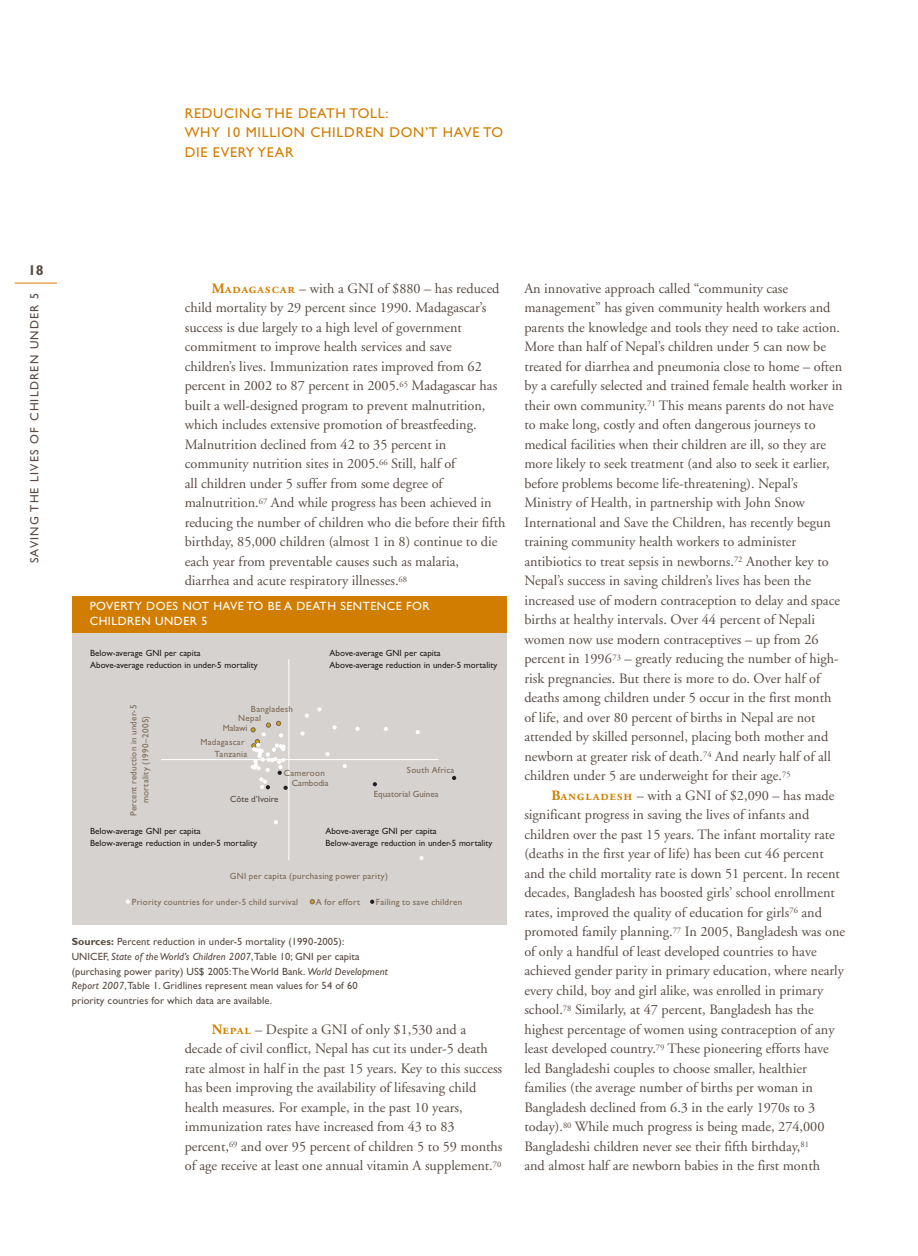
<style>
.page{position:relative;width:918px;height:1256px;background:#fff}
.page>*{position:absolute;margin:0;border:0;box-sizing:border-box;transform-origin:0 0}
.t1{font:14.25px/19.5px "Adobe Garamond";color:#5a4a42}
.t2{font:14.25px/19.5px "Gill Sans";letter-spacing:.05em;color:#d17e00}
.t3{font:700 14.25px "Gill Sans";color:#5a4a42}
.t4{font:12px/15px "Gill Sans";letter-spacing:.04em;color:#fff}
.t5{font:12px "Gill Sans";letter-spacing:.1em;color:#5a4a42}
.t6{font:10.5px/14.7px "Gill Sans";letter-spacing:.01em;color:#5a4a42}
.t7{font:9px/12px "Gill Sans";color:#231f20}
.t8{font:9px/12px "Gill Sans";letter-spacing:.025em;color:#7c6954}
.t9{font:9px "Gill Sans";color:#7c6954}
.t10{font:9px "Gill Sans";color:#5a4a42}
.s1{font-weight:700;color:#d17e00}
.s2{font-family:"Adobe Garamond Exp";font-weight:600;color:#d17e00}
.s3{font-weight:700}
.s4{font-style:italic}
</style>
<div class="page">
<hr style="left:15px;top:283px;width:42px;height:1px;background:#d17e00">
<div style="left:72px;top:596px;width:435px;height:329px;background:#d6d2d0"></div>
<hr style="left:289px;top:659px;width:1px;height:201px;background:#fff">
<hr style="left:161px;top:759px;width:278px;height:1px;background:#fff">
<svg style="left:126px;top:899px;width:4px;height:4px"></svg>
<svg style="left:274px;top:820px;width:4px;height:4px"></svg>
<svg style="left:310px;top:899px;width:5px;height:5px"></svg>
<svg style="left:370px;top:899px;width:4px;height:5px"></svg>
<svg style="left:373px;top:782px;width:4px;height:4px"></svg>
<svg style="left:452px;top:776px;width:4px;height:4px"></svg>
<svg style="left:251px;top:721px;width:37px;height:69px"></svg>
<svg style="left:300px;top:731px;width:5px;height:4px"></svg>
<svg style="left:305px;top:713px;width:4px;height:4px"></svg>
<svg style="left:325px;top:752px;width:5px;height:4px"></svg>
<svg style="left:343px;top:764px;width:4px;height:4px"></svg>
<svg style="left:419px;top:856px;width:5px;height:4px"></svg>
<svg style="left:332px;top:725px;width:5px;height:4px"></svg>
<svg style="left:355px;top:726px;width:5px;height:5px"></svg>
<svg style="left:384px;top:727px;width:4px;height:4px"></svg>
<svg style="left:416px;top:730px;width:4px;height:4px"></svg>
<svg style="left:317px;top:707px;width:5px;height:4px"></svg>
<div style="left:72px;top:596px;width:435px;height:36px;background:#d17e00"></div>
<p class="t2" style="left:185px;top:105px;width:320px">REDUCING THE DEATH TOLL:<br>WHY 10 MILLION CHILDREN DON’T HAVE TO<br>DIE EVERY YEAR</p>
<p class="t3" style="left:28px;top:265px;width:17px">18</p>
<p class="t5" style="left:30px;top:563px;width:272px;rotate:-90deg">SAVING THE LIVES OF CHILDREN UNDER 5</p>
<p class="t1" style="left:185px;top:280px;width:322px;text-indent:27px"><span class="s1">M</span><span class="s2">adagascar</span> – with a GNI of $880 – has reduced child mortality by 29 percent since 1990. Madagascar’s success is due largely to a high level of government commitment to improve health services and save children’s lives. Immunization rates improved from 62 percent in 2002 to 87 percent in 2005.<sup>65</sup> Madagascar has built a well-designed program to prevent malnutrition, which includes extensive promotion of breastfeeding.<br>Malnutrition declined from 42 to 35 percent in community nutrition sites in 2005.<sup>66</sup> Still, half of<br>all children under 5 suffer from some degree of malnutrition.<sup>67</sup> And while progress has been achieved in reducing the number of children who die before their fifth birthday, 85,000 children (almost 1 in 8) continue to die each year from preventable causes such as malaria, diarrhea and acute respiratory illnesses.<sup>68</sup></p>
<p class="t4" style="left:90px;top:599px;width:342px">POVERTY DOES NOT HAVE TO BE A DEATH SENTENCE FOR<br>CHILDREN UNDER 5</p>
<p class="t7" style="left:90px;top:648px;width:169px">Below-average GNI per capita<br>Above-average reduction in under-5 mortality</p>
<p class="t7" style="left:330px;top:648px;width:169px">Above-average GNI per capita<br>Above-average reduction in under-5 mortality</p>
<p class="t8" style="left:129px;top:816px;width:113px;text-align:center;rotate:-90deg">Percent reduction in under-5 mortality (1990–2005)</p>
<p class="t8" style="left:238px;top:706px;width:56px;line-height:8.4px;text-indent:13px">Bangladesh<br>Nepal</p>
<p class="t8" style="left:200px;top:722px;width:49px;line-height:13.6px;text-indent:22px">Malawi<br>Madagascar</p>
<p class="t8" style="left:215px;top:748px;width:34px">Tanzania</p>
<p class="t8" style="left:292px;top:768px;width:39px;line-height:10.6px;text-indent:-8px">Cameroon<br>Cambodia</p>
<p class="t10" style="left:230px;top:795px;width:50px">Côte d’Ivoire</p>
<p class="t8" style="left:407px;top:764px;width:49px">South Africa</p>
<p class="t9" style="left:374px;top:791px;width:66px">Equatorial Guinea</p>
<p class="t7" style="left:90px;top:826px;width:168px">Below-average GNI per capita<br>Below-average reduction in under-5 mortality</p>
<p class="t7" style="left:325px;top:826px;width:168px">Above-average GNI per capita<br>Below-average reduction in under-5 mortality</p>
<p class="t8" style="left:230px;top:871px;width:160px">GNI per capita (purchasing power parity)</p>
<p class="t8" style="left:132px;top:896px;width:168px">Priority countries for under-5 child survival</p>
<p class="t8" style="left:316px;top:896px;width:46px">A for effort</p>
<p class="t8" style="left:376px;top:896px;width:88px">Failing to save children</p>
<p class="t6" style="left:72px;top:935px;width:318px"><span class="s3">Sources:</span> Percent reduction in under-5 mortality (1990-2005):<br>UNICEF, <span class="s4">State of the World’s Children 2007</span>,Table 10; GNI per capita (purchasing power parity) US$ 2005:The World Bank. <span class="s4">World Development Report 2007</span>,Table 1. Gridlines represent mean values for 54 of 60 priority countries for which data are available.</p>
<p class="t1" style="left:185px;top:1021px;width:319px;text-indent:27px"><span class="s1">N</span><span class="s2">epal</span> – Despite a GNI of only $1,530 and a decade of civil conflict, Nepal has cut its under-5 death rate almost in half in the past 15 years. Key to this success has been improving the availability of lifesaving child health measures. For example, in the past 10 years, immunization rates have increased from 43 to 83 percent,<sup>69</sup> and over 95 percent of children 5 to 59 months of age receive at least one annual vitamin A supplement.<sup>70</sup></p>
<p class="t1" style="left:524px;top:280px;width:320px">An innovative approach called “community case management” has given community health workers and parents the knowledge and tools they need to take action.<br>More than half of Nepal’s children under 5 can now be treated for diarrhea and pneumonia close to home – often by a carefully selected and trained female health worker in their own community.<sup>71</sup> This means parents do not have to make long, costly and often dangerous journeys to medical facilities when their children are ill, so they are more likely to seek treatment (and also to seek it earlier, before problems become life-threatening). Nepal’s Ministry of Health, in partnership with John Snow International and Save the Children, has recently begun training community health workers to administer antibiotics to treat sepsis in newborns.<sup>72</sup> Another key to Nepal’s success in saving children’s lives has been the increased use of modern contraception to delay and space births at healthy intervals. Over 44 percent of Nepali women now use modern contraceptives – up from 26 percent in 1996<sup>73</sup> – greatly reducing the number of high&shy;risk pregnancies. But there is more to do. Over half of deaths among children under 5 occur in the first month of life, and over 80 percent of births in Nepal are not attended by skilled personnel, placing both mother and newborn at greater risk of death.<sup>74</sup> And nearly half of all children under 5 are underweight for their age.<sup>75</sup></p>
<p class="t1" style="left:524px;top:787px;width:322px;text-indent:27px"><span class="s1">B</span><span class="s2">angladesh</span> – with a GNI of $2,090 – has made significant progress in saving the lives of infants and children over the past 15 years. The infant mortality rate (deaths in the first year of life) has been cut 46 percent and the child mortality rate is down 51 percent. In recent decades, Bangladesh has boosted girls’ school enrollment rates, improved the quality of education for girls<sup>76</sup> and promoted family planning.<sup>77</sup> In 2005, Bangladesh was one of only a handful of least developed countries to have achieved gender parity in primary education, where nearly every child, boy and girl alike, was enrolled in primary school.<sup>78</sup> Similarly, at 47 percent, Bangladesh has the highest percentage of women using contraception of any least developed country.<sup>79</sup> These pioneering efforts have led Bangladeshi couples to choose smaller, healthier families (the average number of births per woman in Bangladesh declined from 6.3 in the early 1970s to 3 today).<sup>80</sup> While much progress is being made, 274,000<br>Bangladeshi children never see their fifth birthday,<sup>81<br></sup>and almost half are newborn babies in the first month</p>
</div>
